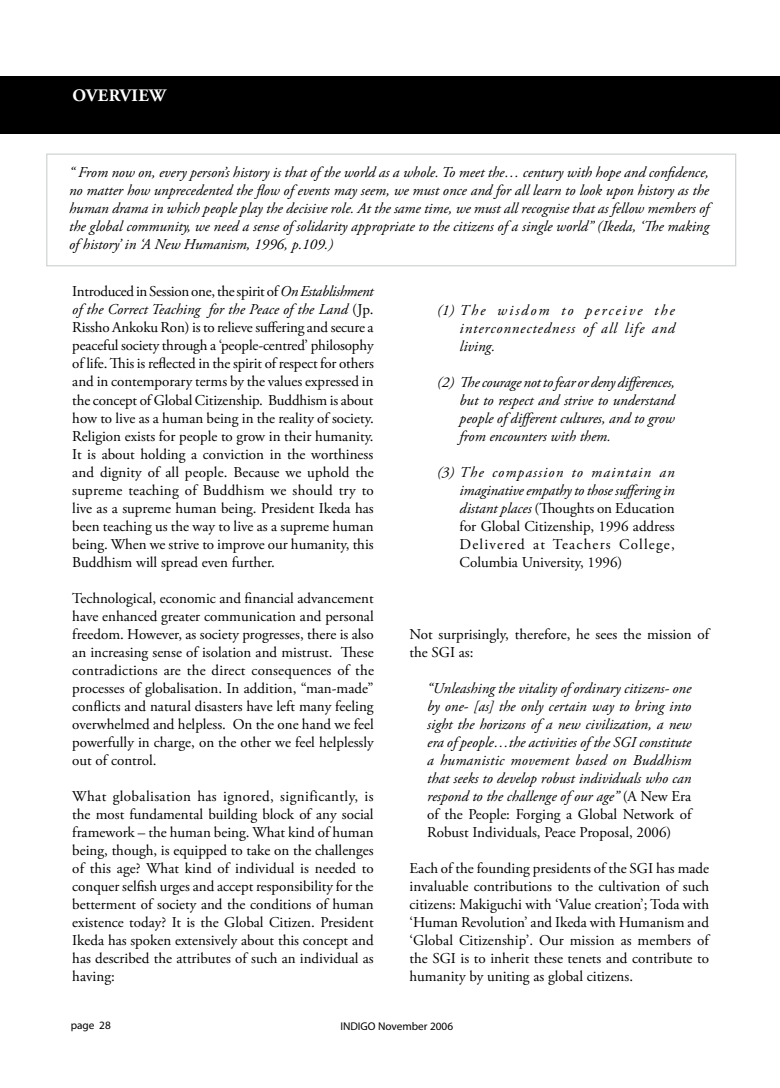
<style>
.page{position:relative;width:780px;height:1088px;background:#fff}
.page>*{position:absolute;margin:0;border:0;box-sizing:border-box;transform-origin:0 0}
.t1{font:700 17.5px "Adobe Garamond Pro";letter-spacing:.025em;color:#fff}
.t2{font:15px/18px "Adobe Garamond Pro";color:#000;text-align:justify}
.t3{font:italic 15px/18px "Adobe Garamond Pro";color:#000;text-align:justify}
.t4{font:11.25px "Myriad Pro";color:#000}
.s1{font-style:italic}
.s2{font-style:normal}
</style>
<div class="page">
<div style="left:0;top:76px;width:780px;height:57px;background:#000"></div>
<div style="left:46px;top:154px;width:690px;height:112px;border:1px solid #d1d3d4"></div>
<p class="t1" style="left:72px;top:86px;width:95px">OVERVIEW</p>
<p class="t3" style="left:69px;top:163px;width:641px">“ From now on, every person’s history is that of the world as a whole. To meet the… century with hope and confidence, no matter how unprecedented the flow of events may seem, we must once and for all learn to look upon history as the human drama in which people play the decisive role. At the same time, we must all recognise that as fellow members of the global community, we need a sense of solidarity appropriate to the citizens of a single world” (Ikeda, ‘The making of history’ in ‘A New Humanism, 1996, p.109.)</p>
<p class="t2" style="left:72px;top:283px;width:303px">Introduced in Session one, the spirit of <span class="s1">On Establishment of the Correct Teaching for the Peace of the Land</span> (Jp.<br>Rissho Ankoku Ron) is to relieve suffering and secure a peaceful society through a ‘people-centred’ philosophy of life. This is reflected in the spirit of respect for others and in contemporary terms by the values expressed in the concept of Global Citizenship. Buddhism is about how to live as a human being in the reality of society.<br>Religion exists for people to grow in their humanity.<br>It is about holding a conviction in the worthiness and dignity of all people. Because we uphold the supreme teaching of Buddhism we should try to live as a supreme human being. President Ikeda has been teaching us the way to live as a supreme human being. When we strive to improve our humanity, this Buddhism will spread even further.</p>
<p class="t2" style="left:72px;top:589px;width:303px">Technological, economic and financial advancement have enhanced greater communication and personal freedom. However, as society progresses, there is also an increasing sense of isolation and mistrust. These contradictions are the direct consequences of the processes of globalisation. In addition, “man-made” conflicts and natural disasters have left many feeling overwhelmed and helpless. On the one hand we feel powerfully in charge, on the other we feel helplessly out of control.</p>
<p class="t2" style="left:72px;top:787px;width:303px">What globalisation has ignored, significantly, is the most fundamental building block of any social framework – the human being. What kind of human being, though, is equipped to take on the challenges of this age? What kind of individual is needed to conquer selfish urges and accept responsibility for the betterment of society and the conditions of human existence today? It is the Global Citizen. President Ikeda has spoken extensively about this concept and has described the attributes of such an individual as having:</p>
<p class="t3" style="left:459px;top:302px;width:217px;text-indent:-22px">(1) The wisdom to perceive the interconnectedness of all life and living.</p>
<p class="t3" style="left:459px;top:374px;width:217px;text-indent:-22px">(2) The courage not to fear or deny differences, but to respect and strive to understand people of different cultures, and to grow from encounters with them.</p>
<p class="t2" style="left:459px;top:464px;width:217px;text-indent:-22px"><span class="s1">(3) The compassion to maintain an imaginative empathy to those suffering in distant places</span> (Thoughts on Education for Global Citizenship, 1996 address Delivered at Teachers College, Columbia University, 1996)</p>
<p class="t2" style="left:409px;top:625px;width:301px">Not surprisingly, therefore, he sees the mission of the SGI as:</p>
<p class="t3" style="left:427px;top:679px;width:266px">“Unleashing the vitality of ordinary citizens- one by one- [as] the only certain way to bring into sight the horizons of a new civilization, a new era of people…the activities of the SGI constitute a humanistic movement based on Buddhism that seeks to develop robust individuals who can respond to the challenge of our age” <span class="s2">(A New Era of the People: Forging a Global Network of Robust Individuals, Peace Proposal, 2006)</span></p>
<p class="t2" style="left:409px;top:859px;width:301px">Each of the founding presidents of the SGI has made invaluable contributions to the cultivation of such citizens: Makiguchi with ‘Value creation’; Toda with ‘Human Revolution’ and Ikeda with Humanism and ‘Global Citizenship’. Our mission as members of the SGI is to inherit these tenets and contribute to humanity by uniting as global citizens.</p>
<p class="t4" style="left:71px;top:1018px;width:42px">page 28</p>
<p class="t4" style="left:340px;top:1019px;width:114px">INDIGO November 2006</p>
</div>
